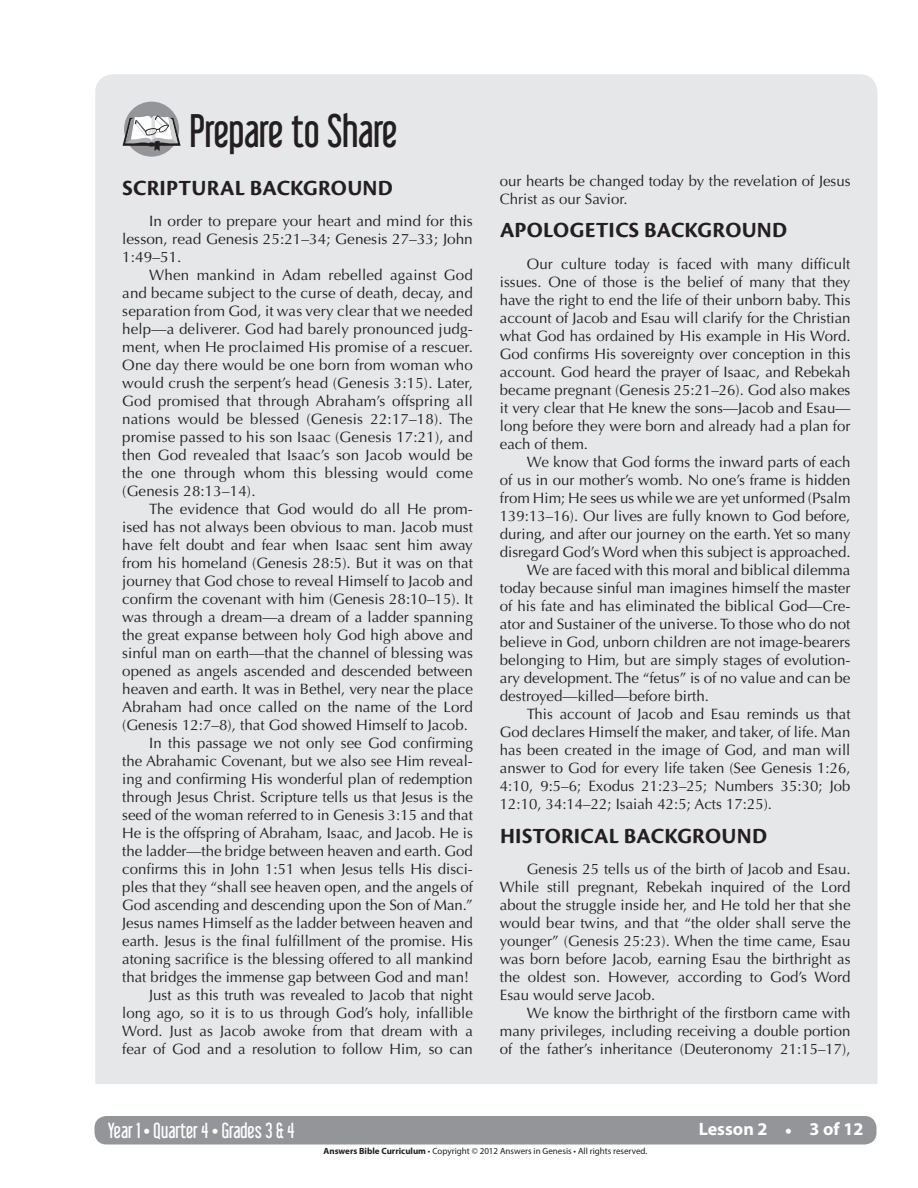
<style>
.page{position:relative;width:918px;height:1188px;background:#fff}
.page>*{position:absolute;margin:0;border:0;box-sizing:border-box;transform-origin:0 0}
.t1{font:42px "Libel Suit";color:#231f20}
.t2{font:700 22.5px "Cronos Pro";letter-spacing:.01em;color:#231f20}
.t3{font:19.5px "Libel Suit";color:#fff}
.t4{font:700 18px "Myriad Pro";color:#fff}
.t5{font:15px/18px "Optima LT Std";color:#231f20;text-align:justify}
.t6{font:9px "Myriad Pro";color:#231f20}
.s1{font-family:"Libel Suit";font-weight:400;font-size:19.5px}
.s2{font-weight:700}
</style>
<div class="page">
<div style="left:94px;top:1116px;width:783px;height:28px;background:#939598;border-radius:12px"></div>
<div style="left:95px;top:74px;width:783px;height:1010px;background:#e6e7e9"></div>
<div style="left:124px;top:102px;width:55px;height:55px;background:#939598;border-radius:50%"></div>
<svg style="left:123px;top:115px;width:58px;height:36px"></svg>
<h1 class="t1" style="left:190px;top:106px;width:209px">Prepare to Share</h1>
<h2 class="t2" style="left:122px;top:175px;width:272px">SCRIPTURAL BACKGROUND</h2>
<p class="t5" style="left:122px;top:212px;width:352px;text-indent:27px">In order to prepare your heart and mind for this lesson, read Genesis 25:21–34; Genesis 27–33; John 1:49–51.</p>
<p class="t5" style="left:122px;top:266px;width:352px;text-indent:27px">When mankind in Adam rebelled against God and became subject to the curse of death, decay, and separation from God, it was very clear that we needed help—a deliverer. God had barely pronounced judg&shy;ment, when He proclaimed His promise of a rescuer.<br>One day there would be one born from woman who would crush the serpent’s head (Genesis 3:15). Later, God promised that through Abraham’s offspring all nations would be blessed (Genesis 22:17–18). The promise passed to his son Isaac (Genesis 17:21), and then God revealed that Isaac’s son Jacob would be the one through whom this blessing would come (Genesis 28:13–14).</p>
<p class="t5" style="left:149px;top:500px;width:325px">The evidence that God would do all He prom-</p>
<p class="t5" style="left:122px;top:518px;width:352px">ised has not always been obvious to man. Jacob must</p>
<p class="t5" style="left:122px;top:536px;width:352px">have felt doubt and fear when Isaac sent him away</p>
<p class="t5" style="left:122px;top:554px;width:352px">from his homeland (Genesis 28:5). But it was on that</p>
<p class="t5" style="left:122px;top:572px;width:352px">journey that God chose to reveal Himself to Jacob and</p>
<p class="t5" style="left:122px;top:590px;width:352px">confirm the covenant with him (Genesis 28:10–15). It</p>
<p class="t5" style="left:122px;top:608px;width:352px">was through a dream—a dream of a ladder spanning</p>
<p class="t5" style="left:122px;top:626px;width:352px">the great expanse between holy God high above and</p>
<p class="t5" style="left:122px;top:644px;width:352px">sinful man on earth—that the channel of blessing was</p>
<p class="t5" style="left:122px;top:662px;width:352px">opened as angels ascended and descended between</p>
<p class="t5" style="left:122px;top:680px;width:352px">heaven and earth. It was in Bethel, very near the place</p>
<p class="t5" style="left:122px;top:698px;width:352px">Abraham had once called on the name of the Lord</p>
<p class="t5" style="left:122px;top:716px;width:347px">(Genesis 12:7–8), that God showed Himself to Jacob.</p>
<p class="t5" style="left:149px;top:734px;width:325px">In this passage we not only see God confirming</p>
<p class="t5" style="left:122px;top:752px;width:352px">the Abrahamic Covenant, but we also see Him reveal-</p>
<p class="t5" style="left:122px;top:770px;width:352px">ing and confirming His wonderful plan of redemption</p>
<p class="t5" style="left:122px;top:788px;width:352px">through Jesus Christ. Scripture tells us that Jesus is the</p>
<p class="t5" style="left:122px;top:806px;width:352px">seed of the woman referred to in Genesis 3:15 and that</p>
<p class="t5" style="left:122px;top:824px;width:352px">He is the offspring of Abraham, Isaac, and Jacob. He is</p>
<p class="t5" style="left:122px;top:842px;width:352px">the ladder—the bridge between heaven and earth. God</p>
<p class="t5" style="left:122px;top:860px;width:352px">confirms this in John 1:51 when Jesus tells His disci-</p>
<p class="t5" style="left:122px;top:878px;width:352px">ples that they “shall see heaven open, and the angels of</p>
<p class="t5" style="left:122px;top:896px;width:352px">God ascending and descending upon the Son of Man.”</p>
<p class="t5" style="left:122px;top:914px;width:352px">Jesus names Himself as the ladder between heaven and</p>
<p class="t5" style="left:122px;top:932px;width:352px">earth. Jesus is the final fulfillment of the promise. His</p>
<p class="t5" style="left:122px;top:950px;width:352px">atoning sacrifice is the blessing offered to all mankind</p>
<p class="t5" style="left:122px;top:968px;width:348px">that bridges the immense gap between God and man!</p>
<p class="t5" style="left:149px;top:986px;width:325px">Just as this truth was revealed to Jacob that night</p>
<p class="t5" style="left:122px;top:1004px;width:352px">long ago, so it is to us through God’s holy, infallible</p>
<p class="t5" style="left:122px;top:1022px;width:352px">Word. Just as Jacob awoke from that dream with a</p>
<p class="t5" style="left:122px;top:1040px;width:352px">fear of God and a resolution to follow Him, so can</p>
<p class="t5" style="left:500px;top:172px;width:352px">our hearts be changed today by the revelation of Jesus<br>Christ as our Savior.</p>
<h2 class="t2" style="left:500px;top:217px;width:289px">APOLOGETICS BACKGROUND</h2>
<p class="t5" style="left:500px;top:255px;width:352px;text-indent:27px">Our culture today is faced with many difficult issues. One of those is the belief of many that they have the right to end the life of their unborn baby. This account of Jacob and Esau will clarify for the Christian what God has ordained by His example in His Word.<br>God confirms His sovereignty over conception in this account. God heard the prayer of Isaac, and Rebekah became pregnant (Genesis 25:21–26). God also makes it very clear that He knew the sons—Jacob and Esau— long before they were born and already had a plan for each of them.</p>
<p class="t5" style="left:527px;top:453px;width:325px">We know that God forms the inward parts of each</p>
<p class="t5" style="left:500px;top:471px;width:352px">of us in our mother’s womb. No one’s frame is hidden</p>
<p class="t5" style="left:500px;top:489px;width:352px">from Him; He sees us while we are yet unformed (Psalm</p>
<p class="t5" style="left:500px;top:507px;width:352px">139:13–16). Our lives are fully known to God before,</p>
<p class="t5" style="left:500px;top:525px;width:352px">during, and after our journey on the earth. Yet so many</p>
<p class="t5" style="left:500px;top:543px;width:352px">disregard God’s Word when this subject is approached.</p>
<p class="t5" style="left:527px;top:561px;width:325px">We are faced with this moral and biblical dilemma</p>
<p class="t5" style="left:500px;top:579px;width:352px">today because sinful man imagines himself the master</p>
<p class="t5" style="left:500px;top:597px;width:352px">of his fate and has eliminated the biblical God—Cre-</p>
<p class="t5" style="left:500px;top:615px;width:352px">ator and Sustainer of the universe. To those who do not</p>
<p class="t5" style="left:500px;top:633px;width:352px">believe in God, unborn children are not image-bearers</p>
<p class="t5" style="left:500px;top:651px;width:352px">belonging to Him, but are simply stages of evolution-</p>
<p class="t5" style="left:500px;top:669px;width:352px">ary development. The “fetus” is of no value and can be</p>
<p class="t5" style="left:500px;top:687px;width:211px">destroyed—killed—before birth.</p>
<p class="t5" style="left:527px;top:705px;width:325px">This account of Jacob and Esau reminds us that</p>
<p class="t5" style="left:500px;top:723px;width:352px">God declares Himself the maker, and taker, of life. Man</p>
<p class="t5" style="left:500px;top:741px;width:352px">has been created in the image of God, and man will</p>
<p class="t5" style="left:500px;top:759px;width:352px">answer to God for every life taken (See Genesis 1:26,</p>
<p class="t5" style="left:500px;top:777px;width:352px">4:10, 9:5–6; Exodus 21:23–25; Numbers 35:30; Job</p>
<p class="t5" style="left:500px;top:795px;width:274px">12:10, 34:14–22; Isaiah 42:5; Acts 17:25).</p>
<h2 class="t2" style="left:500px;top:823px;width:269px">HISTORICAL BACKGROUND</h2>
<p class="t5" style="left:500px;top:860px;width:352px;text-indent:27px">Genesis 25 tells us of the birth of Jacob and Esau.<br>While still pregnant, Rebekah inquired of the Lord about the struggle inside her, and He told her that she would bear twins, and that “the older shall serve the younger” (Genesis 25:23). When the time came, Esau was born before Jacob, earning Esau the birthright as the oldest son. However, according to God’s Word Esau would serve Jacob.</p>
<p class="t5" style="left:500px;top:1004px;width:352px;text-indent:27px">We know the birthright of the firstborn came with many privileges, including receiving a double portion of the father’s inheritance (Deuteronomy 21:15–17),</p>
<h3 class="t3" style="left:108px;top:1118px;width:188px">Year 1 • Quarter 4 • Grades 3 &amp; 4</h3>
<p class="t4" style="left:699px;top:1118px;width:166px">Lesson 2 <span class="s1">•</span> 3 of 12</p>
<p class="t6" style="left:324px;top:1145px;width:325px"><span class="s2">Answers Bible Curriculum</span> • Copyright © 2012 Answers in Genesis • All rights reserved.</p>
</div>
